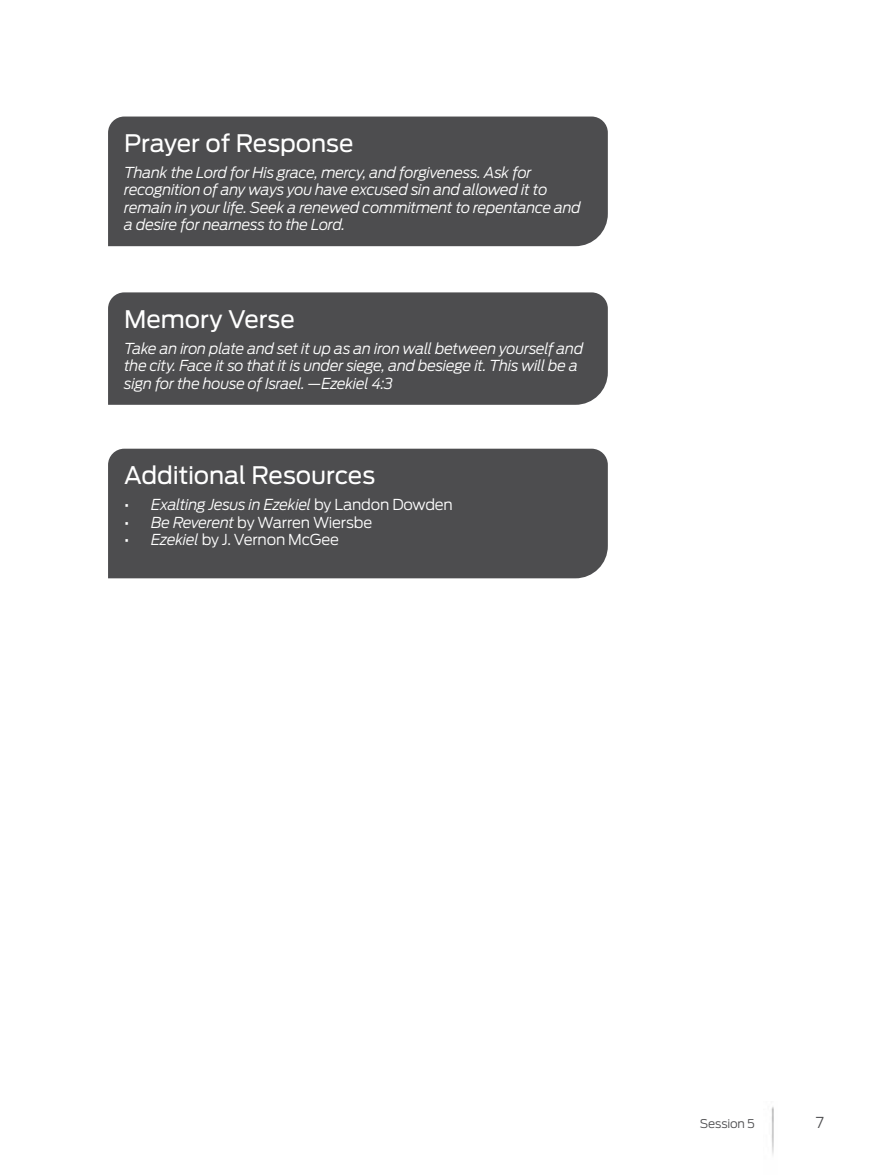
<style>
.page{position:relative;width:878px;height:1175px;background:#fff}
.page>*{position:absolute;margin:0;border:0;box-sizing:border-box;transform-origin:0 0}
.t1{font:24px "Antenna";letter-spacing:-.005em;color:#fff}
.t2{font:italic 300 15px/17.2px "Antenna";letter-spacing:-.025em;color:#fff}
.t3{font:300 15px "Antenna";letter-spacing:-.015em;color:#fff}
.t4{font:300 15px "Antenna";color:#4d4d4f}
.t5{font:300 12px "Antenna";letter-spacing:-.01em;color:#4d4d4f}
.s1{font-weight:400;font-style:normal}
.s2{font-style:normal}
.s3{font-weight:400}
.s4{font-style:italic}
</style>
<div class="page">
<img style="left:771px;top:1107px;width:3px;height:48px">
<div style="left:108px;top:116px;width:500px;height:130px;background:#4d4d4f"></div>
<div style="left:108px;top:448px;width:500px;height:130px;background:#4d4d4f"></div>
<div style="left:108px;top:292px;width:500px;height:113px;background:#4d4d4f"></div>
<h1 class="t1" style="left:124px;top:129px;width:231px">Prayer of Response</h1>
<p class="t2" style="left:124px;top:164px;width:458px">Thank the Lord for His grace, mercy, and forgiveness. Ask for recognition of any ways you have excused sin and allowed it to remain in your life. Seek a renewed commitment to repentance and a desire for nearness to the Lord.</p>
<h1 class="t1" style="left:124px;top:305px;width:172px">Memory Verse</h1>
<p class="t2" style="left:124px;top:340px;width:460px">Take an iron plate and set it up as an iron wall between yourself and the city. Face it so that it is under siege, and besiege it. This will be a sign for the house of Israel. —Ezekiel 4:3</p>
<h1 class="t1" style="left:124px;top:461px;width:252px">Additional Resources</h1>
<p class="t2" style="left:124px;top:496px;width:330px"><span class="s1">•</span> Exalting Jesus in Ezekiel <span class="s2">by Landon Dowden</span></p>
<p class="t3" style="left:124px;top:513px;width:249px"><span class="s3">•</span> <span class="s4">Be Reverent</span> by Warren Wiersbe</p>
<p class="t3" style="left:124px;top:530px;width:216px"><span class="s3">•</span> <span class="s4">Ezekiel</span> by J. Vernon McGee</p>
<p class="t5" style="left:699px;top:1116px;width:57px">Session 5</p>
<p class="t4" style="left:815px;top:1113px;width:10px">7</p>
</div>
